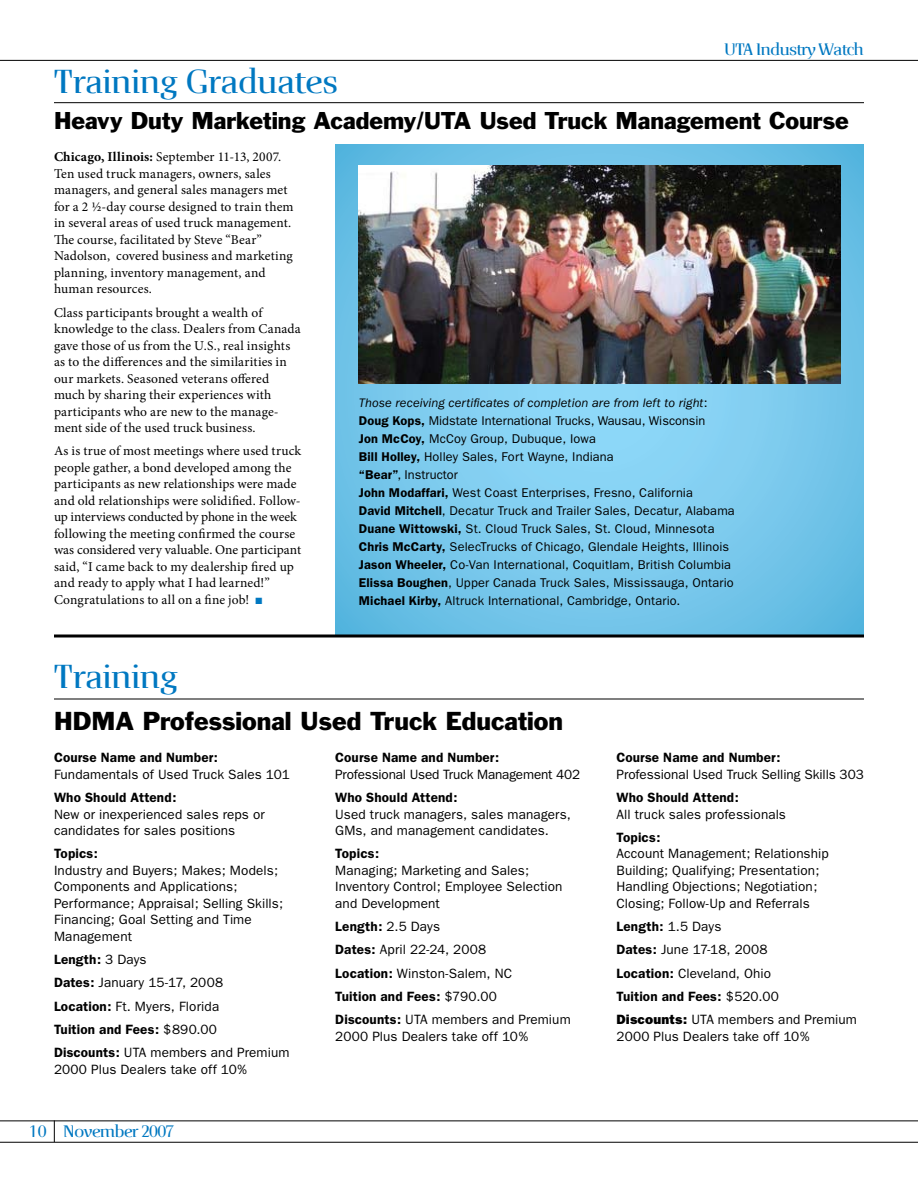
<style>
.page{position:relative;width:918px;height:1188px;background:#fff}
.page>*{position:absolute;margin:0;border:0;box-sizing:border-box;transform-origin:0 0}
.t1{font:500 36px "Crane";letter-spacing:-.035em;color:#0078c1}
.t2{font:24px "Franklin Gothic";color:#000}
.t3{font:22.5px "Franklin Gothic";color:#000}
.t4{font:500 18px "Crane";letter-spacing:-.05em;color:#0078c1}
.t5{font:13.5px/23.2px "Franklin Gothic";letter-spacing:.01em;color:#000}
.t6{font:13.5px/16.5px "Minion Pro";letter-spacing:.005em;color:#000}
.t7{font:600 13.5px "Franklin Gothic";letter-spacing:.01em;color:#000}
.t8{font:13.5px "Franklin Gothic";letter-spacing:-.01em;color:#000}
.t9{font:12.75px/18px "Franklin Gothic";letter-spacing:.01em;color:#000}
.s1{font-weight:700}
.s2{color:#0078c1}
.s3{font-style:italic}
.s4{font-weight:600}
.s5{font-weight:800}
</style>
<div class="page">
<hr style="left:0;top:1120px;width:918px;height:1px;background:#000">
<hr style="left:0;top:1142px;width:918px;height:1px;background:#000">
<hr style="left:0;top:60px;width:918px;height:1px;background:#000">
<svg style="left:54px;top:1120px;width:1px;height:22px"></svg>
<svg style="left:335px;top:145px;width:529px;height:489px;background:#76c7eb"></svg>
<img style="left:359px;top:165px;width:481px;height:219px">
<hr style="left:54px;top:102px;width:810px;height:1px;background:#000">
<hr style="left:54px;top:699px;width:810px;height:1px;background:#000">
<svg style="left:54px;top:634px;width:810px;height:4px;background:#323a3d"></svg>
<h3 class="t4" style="left:724px;top:40px;width:142px">UTA Industry Watch</h3>
<h1 class="t1" style="left:54px;top:64px;width:286px">Training Graduates</h1>
<h3 class="t3" style="left:54px;top:106px;width:796px">Heavy Duty Marketing Academy/UTA Used Truck Management Course</h3>
<p class="t6" style="left:54px;top:149px;width:241px"><span class="s1">Chicago, Illinois:</span> September 11-13, 2007.<br>Ten used truck managers, owners, sales managers, and general sales managers met for a 2 ½-day course designed to train them in several areas of used truck management.<br>The course, facilitated by Steve “Bear” Nadolson, covered business and marketing planning, inventory management, and human resources.</p>
<p class="t6" style="left:54px;top:304px;width:248px">Class participants brought a wealth of knowledge to the class. Dealers from Canada gave those of us from the U.S., real insights as to the differences and the similarities in our markets. Seasoned veterans offered much by sharing their experiences with participants who are new to the manage&shy;ment side of the used truck business.</p>
<p class="t6" style="left:54px;top:443px;width:249px">As is true of most meetings where used truck people gather, a bond developed among the participants as new relationships were made and old relationships were solidified. Follow&shy;up interviews conducted by phone in the week following the meeting confirmed the course was considered very valuable. One participant said, “I came back to my dealership fired up and ready to apply what I had learned!” Congratulations to all on a fine job! <span class="s2">■</span></p>
<p class="t9" style="left:359px;top:394px;width:377px"><span class="s3">Those receiving certificates of completion are from left to right</span>:<br><span class="s4">Doug Kops,</span> Midstate International Trucks, Wausau, Wisconsin<br><span class="s4">Jon McCoy,</span> McCoy Group, Dubuque, Iowa<br><span class="s4">Bill Holley,</span> Holley Sales, Fort Wayne, Indiana<br><span class="s4">“Bear”</span>, Instructor<br><span class="s4">John Modaffari,</span> West Coast Enterprises, Fresno, California<br><span class="s4">David Mitchell</span>, Decatur Truck and Trailer Sales, Decatur, Alabama <span class="s4">Duane Wittowski,</span> St. Cloud Truck Sales, St. Cloud, Minnesota <span class="s4">Chris McCarty,</span> SelecTrucks of Chicago, Glendale Heights, Illinois <span class="s4">Jason Wheeler,</span> Co-Van International, Coquitlam, British Columbia <span class="s4">Elissa Boughen</span>, Upper Canada Truck Sales, Mississauga, Ontario <span class="s4">Michael Kirby,</span> Altruck International, Cambridge, Ontario.</p>
<h1 class="t1" style="left:54px;top:658px;width:125px">Training</h1>
<h2 class="t2" style="left:54px;top:706px;width:511px">HDMA Professional Used Truck Education</h2>
<p class="t7" style="left:54px;top:750px;width:165px">Course Name and Number:</p>
<p class="t5" style="left:54px;top:763px;width:237px">Fundamentals of Used Truck Sales 101</p>
<p class="t7" style="left:54px;top:790px;width:124px">Who Should Attend:</p>
<p class="t5" style="left:54px;top:806px;width:212px;line-height:16.5px">New or inexperienced sales reps or candidates for sales positions</p>
<p class="t7" style="left:54px;top:846px;width:45px">Topics:</p>
<p class="t5" style="left:54px;top:862px;width:231px;line-height:16.5px">Industry and Buyers; Makes; Models;<br>Components and Applications;<br>Performance; Appraisal; Selling Skills;<br>Financing; Goal Setting and Time<br>Management</p>
<p class="t5" style="left:54px;top:948px;width:237px"><span class="s4">Length:</span> 3 Days<br><span class="s4">Dates:</span> January 15-17, 2008<br><span class="s4">Location:</span> Ft. Myers, Florida<br><span class="s4">Tuition and Fees:</span> $890.00<br><span class="s4">Discounts:</span> UTA members and Premium</p>
<p class="t5" style="left:54px;top:1058px;width:194px">2000 Plus Dealers take off 10%</p>
<h3 class="t4" style="left:29px;top:1123px;width:19px">10</h3>
<h3 class="t4" style="left:63px;top:1123px;width:113px">November 2007</h3>
<p class="t7" style="left:335px;top:750px;width:165px">Course Name and Number:</p>
<p class="t8" style="left:335px;top:767px;width:247px">Professional Used Truck Management 402</p>
<p class="t7" style="left:335px;top:790px;width:124px">Who Should Attend:</p>
<p class="t5" style="left:335px;top:806px;width:237px;line-height:16.5px">Used truck managers, sales managers,<br>GMs, and management candidates.</p>
<p class="t7" style="left:335px;top:846px;width:45px">Topics:</p>
<p class="t5" style="left:335px;top:862px;width:229px;line-height:16.5px">Managing; Marketing and Sales;<br>Inventory Control; Employee Selection and Development</p>
<p class="t5" style="left:335px;top:915px;width:237px"><span class="s4">Length:</span> 2.5 Days<br><span class="s4">Dates:</span> April 22-24, 2008<br><span class="s4">Location:</span> Winston-Salem, NC<br><span class="s4">Tuition and Fees:</span> $790.00<br><span class="s4">Discounts:</span> UTA members and Premium</p>
<p class="t5" style="left:335px;top:1025px;width:194px">2000 Plus Dealers take off 10%</p>
<p class="t7" style="left:616px;top:750px;width:165px">Course Name and Number:</p>
<p class="t5" style="left:616px;top:763px;width:249px">Professional Used Truck Selling Skills 303</p>
<p class="t7" style="left:616px;top:790px;width:124px">Who Should Attend:</p>
<p class="t5" style="left:616px;top:803px;width:171px">All truck sales professionals</p>
<p class="t7" style="left:616px;top:829px;width:45px">Topics:</p>
<p class="t5" style="left:616px;top:846px;width:214px;line-height:16.5px">Account Management; Relationship Building; Qualifying; Presentation; Handling Objections; Negotiation; Closing; Follow-Up and Referrals</p>
<p class="t5" style="left:616px;top:915px;width:242px"><span class="s4">Length:</span> 1.5 Days<br><span class="s4">Dates:</span> June 17-18, 2008<br><span class="s4">Location:</span> Cleveland, Ohio<br><span class="s4">Tuition and Fees:</span> $520.00<br><span class="s5">Discounts:</span> UTA members and Premium</p>
<p class="t5" style="left:616px;top:1025px;width:194px">2000 Plus Dealers take off 10%</p>
</div>
